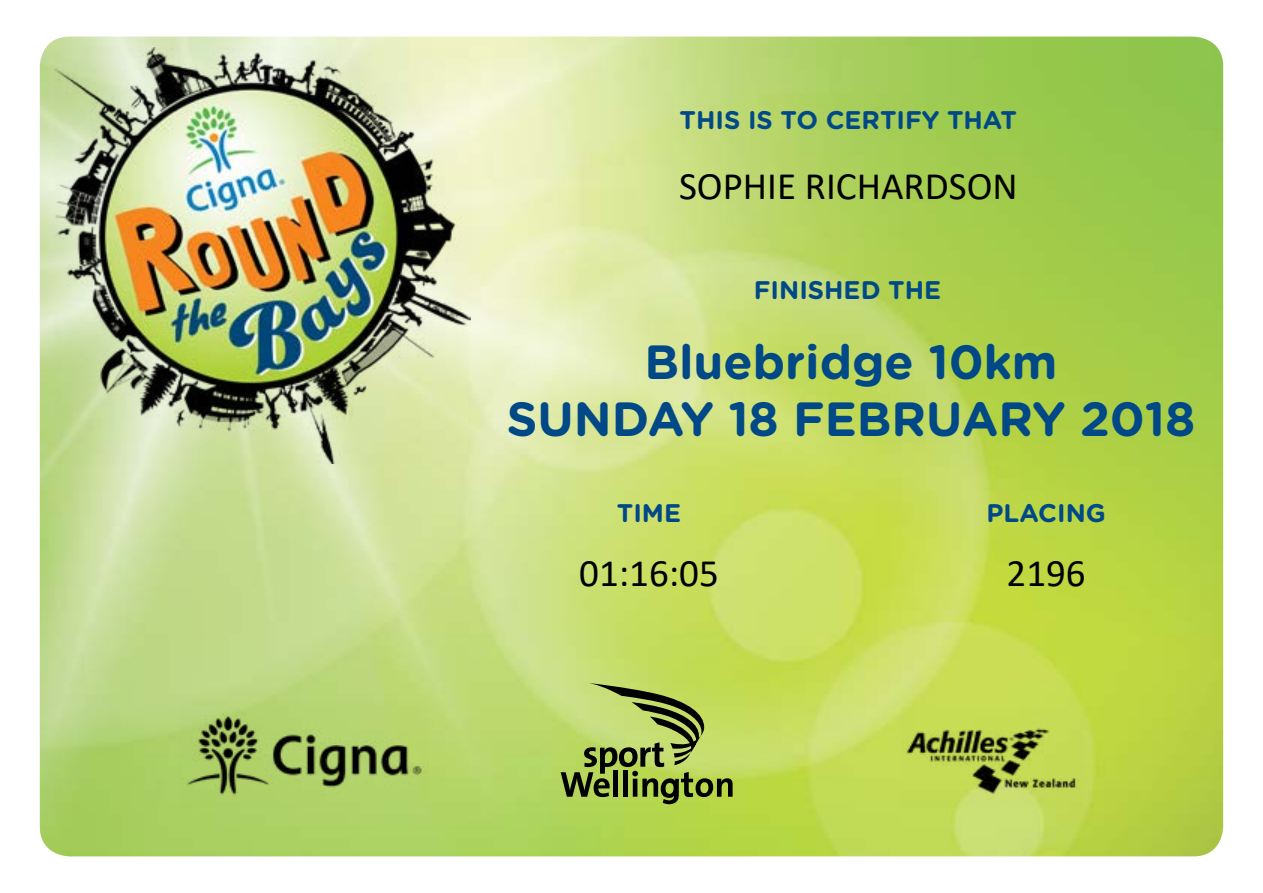
<style>
.page{position:relative;width:1263px;height:893px;background:#fff}
.page>*{position:absolute;margin:0;border:0;box-sizing:border-box;transform-origin:0 0}
.t1{font:700 48px/57.6px "Gotham Rounded";color:#004986;text-align:center}
.t2{font:39px "Calibri";color:#000}
.t3{font:700 25.5px "Gotham Rounded";color:#004986}
</style>
<div class="page">
<img style="left:40px;top:37px;width:1183px;height:819px">
<img style="left:54px;top:47px;width:417px;height:416px">
<img style="left:179px;top:703px;width:250px;height:105px">
<img style="left:902px;top:708px;width:182px;height:100px">
<svg style="left:561px;top:683px;width:172px;height:121px;background:#96aa4f"></svg>
<p class="t3" style="left:680px;top:101px;width:339px">THIS IS TO CERTIFY THAT</p>
<h2 class="t2" style="left:679px;top:159px;width:340px">SOPHIE RICHARDSON</h2>
<p class="t3" style="left:754px;top:272px;width:189px">FINISHED THE</p>
<h1 class="t1" style="left:507px;top:331px;width:690px">Bluebridge 10km<br>SUNDAY 18 FEBRUARY 2018</h1>
<p class="t3" style="left:617px;top:494px;width:66px">TIME</p>
<p class="t3" style="left:986px;top:494px;width:121px">PLACING</p>
<h2 class="t2" style="left:579px;top:546px;width:141px">01:16:05</h2>
<h2 class="t2" style="left:1007px;top:546px;width:81px">2196</h2>
</div>
